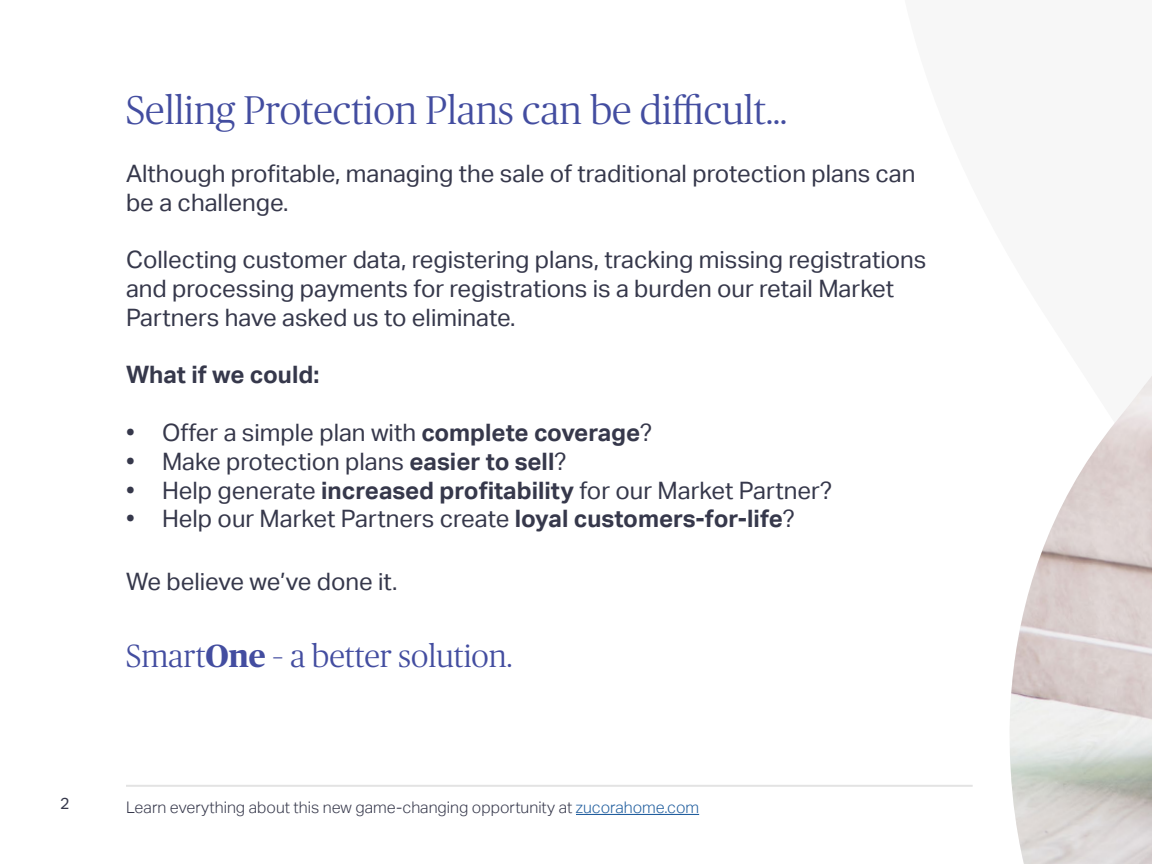
<style>
.page{position:relative;width:1152px;height:864px;background:#fff}
.page>*{position:absolute;margin:0;border:0;box-sizing:border-box;transform-origin:0 0}
.t1{font:300 40px "Publico Headline";color:#434da0}
.t2{font:300 32px "Publico Headline";color:#434da0}
.t3{font:24px/28.8px "Aktiv Grotesk";color:#36384b}
.t4{font:700 24px "Aktiv Grotesk";color:#36384b}
.t5{font:300 16px "Aktiv Grotesk";color:#36384b}
.t6{font:16px "Aktiv Grotesk";color:#36384b}
.s1{font-weight:700}
.s2{color:#215e9e}
</style>
<div class="page">
<hr style="left:576px;top:814px;width:123px;height:1px;background:#215e9e">
<hr style="left:126px;top:785px;width:847px;height:2px;background:#e3e3e3">
<img style="left:1010px;top:376px;width:142px;height:488px">
<p class="t6" style="left:60px;top:795px;width:11px">2</p>
<h1 class="t1" style="left:126px;top:83px;width:663px">Selling Protection Plans can be difficult...</h1>
<p class="t3" style="left:126px;top:159px;width:791px">Although profitable, managing the sale of traditional protection plans can be a challenge.</p>
<p class="t3" style="left:126px;top:246px;width:802px">Collecting customer data, registering plans, tracking missing registrations and processing payments for registrations is a burden our retail Market<br>Partners have asked us to eliminate.</p>
<p class="t4" style="left:126px;top:361px;width:195px">What if we could:</p>
<p class="t3" style="left:126px;top:418px;width:528px">• Offer a simple plan with <span class="s1">complete coverage</span>?</p>
<p class="t3" style="left:126px;top:447px;width:442px">• Make protection plans <span class="s1">easier to sell</span>?</p>
<p class="t3" style="left:126px;top:476px;width:708px">• Help generate <span class="s1">increased profitability</span> for our Market Partner?</p>
<p class="t3" style="left:126px;top:505px;width:670px">• Help our Market Partners create <span class="s1">loyal customers-for-life</span>?</p>
<p class="t3" style="left:126px;top:567px;width:273px">We believe we’ve done it.</p>
<h2 class="t2" style="left:126px;top:634px;width:388px">Smart<span class="s1">One</span> – a better solution.</h2>
<p class="t5" style="left:126px;top:798px;width:575px">Learn everything about this new game-changing opportunity at <span class="s2">zucorahome.com</span></p>
</div>
